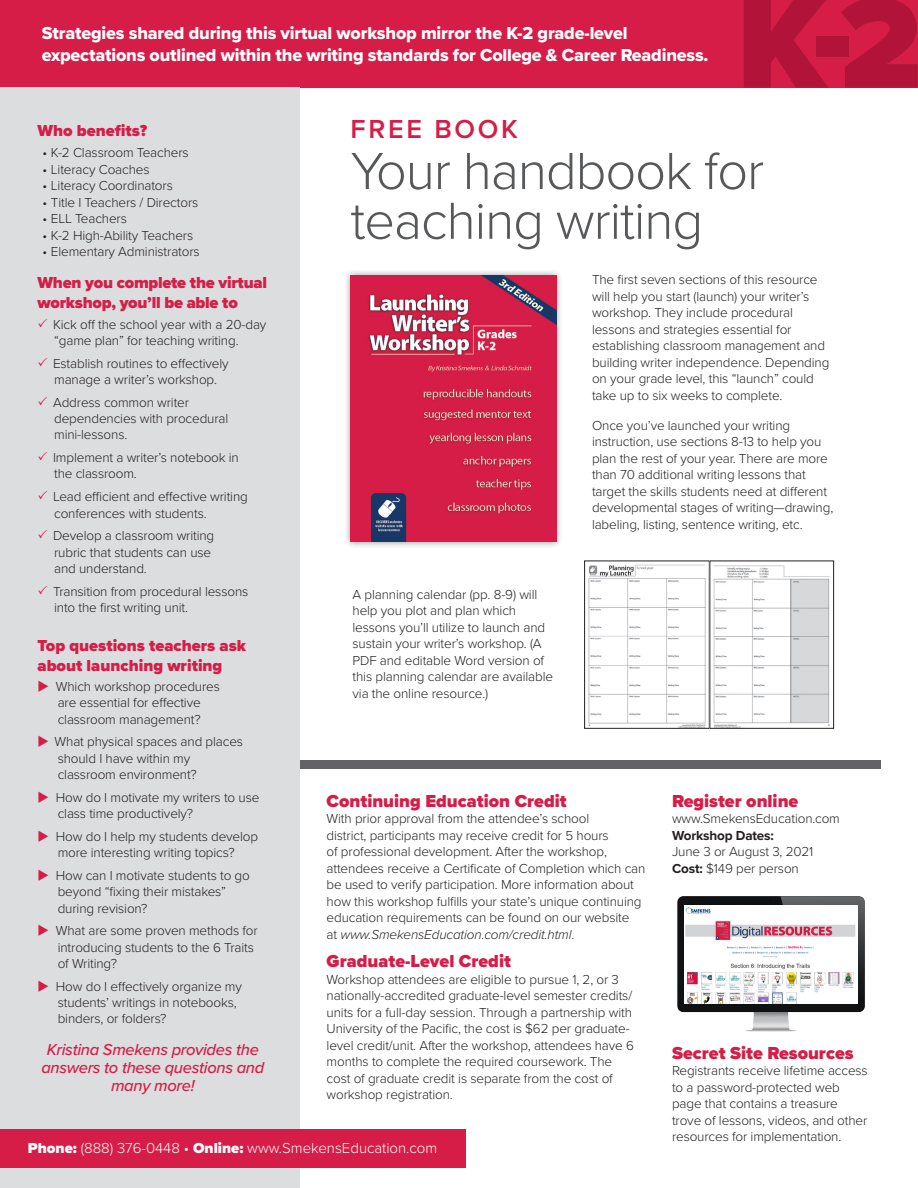
<style>
.page{position:relative;width:918px;height:1188px;background:#fff}
.page>*{position:absolute;margin:0;border:0;box-sizing:border-box;transform-origin:0 0}
.t1{font:900 133.5px "Proxima Nova";color:#b21439}
.t2{font:300 54px/49.8px "Proxima Nova";letter-spacing:-.02em;color:#57585a}
.t3{font:600 27px "Proxima Nova";letter-spacing:.1em;color:#d61d47}
.t4{font:18px/21.6px "Proxima Nova Extrabld";letter-spacing:-.01em;color:#fff}
.t5{font:900 18px "Proxima Nova";color:#d61d47}
.t6{font:900 16.5px/19.8px "Proxima Nova";color:#d61d47}
.t7{font:italic 500 16.5px/18px "Proxima Nova";letter-spacing:-.02em;color:#d61d47;text-align:center}
.t8{font:300 15px "Proxima Nova";color:#fff}
.t9{font:300 13.5px/16.5px "Proxima Nova";letter-spacing:-.01em;color:#231f20}
.s1{color:#d61d47}
.s2{font-style:italic}
.s3{font-weight:700}
.s4{font-weight:900}
</style>
<div class="page">
<div style="left:289px;top:760px;width:592px;height:9px;background:#636366"></div>
<div style="left:0;top:0;width:918px;height:87px;background:#d61d47"></div>
<img style="left:588px;top:561px;width:242px;height:167px">
<div style="left:584px;top:561px;width:125px;height:168px;border:1px solid #231f20"></div>
<div style="left:710px;top:561px;width:124px;height:168px;border:1px solid #231f20"></div>
<div style="left:344px;top:269px;width:219px;height:280px;background:#231f20;opacity:.47"></div>
<img style="left:351px;top:276px;width:205px;height:266px">
<img style="left:677px;top:896px;width:188px;height:136px">
<img style="left:685px;top:905px;width:172px;height:99px">
<div style="left:0;top:88px;width:300px;height:1100px;background:#dcdddf"></div>
<div style="left:0;top:1129px;width:465px;height:38px;background:#d61d47"></div>
<p class="t4" style="left:42px;top:22px;width:668px">Strategies shared during this virtual workshop mirror the K-2 grade-level expectations outlined within the writing standards for College &amp; Career Readiness.</p>
<p class="t1" style="left:737px;top:-56px;width:186px">K-2</p>
<p class="t3" style="left:351px;top:109px;width:169px">FREE BOOK</p>
<p class="t6" style="left:37px;top:121px;width:111px">Who benefits?</p>
<p class="t9" style="left:42px;top:144px;width:148px">• K-2 Classroom Teachers</p>
<p class="t9" style="left:42px;top:160px;width:109px">• Literacy Coaches</p>
<p class="t9" style="left:42px;top:177px;width:132px">• Literacy Coordinators</p>
<p class="t9" style="left:42px;top:193px;width:157px">• Title I Teachers / Directors</p>
<p class="t9" style="left:42px;top:210px;width:86px">• ELL Teachers</p>
<p class="t9" style="left:42px;top:226px;width:152px">• K-2 High-Ability Teachers</p>
<p class="t9" style="left:42px;top:243px;width:159px">• Elementary Administrators</p>
<p class="t6" style="left:37px;top:273px;width:231px">When you complete the virtual workshop, you’ll be able to</p>
<p class="t9" style="left:53px;top:315px;width:215px">Kick off the school year with a 20-day “game plan” for teaching writing.</p>
<p class="t9" style="left:53px;top:354px;width:177px">Establish routines to effectively manage a writer’s workshop.</p>
<p class="t9" style="left:53px;top:393px;width:177px">Address common writer dependencies with procedural mini-lessons.</p>
<p class="t9" style="left:53px;top:449px;width:187px">Implement a writer’s notebook in the classroom.</p>
<p class="t9" style="left:53px;top:488px;width:196px">Lead efficient and effective writing conferences with students.</p>
<p class="t9" style="left:53px;top:527px;width:163px">Develop a classroom writing rubric that students can use and understand.</p>
<p class="t9" style="left:53px;top:582px;width:197px">Transition from procedural lessons into the first writing unit.</p>
<p class="t6" style="left:37px;top:635px;width:210px">Top questions teachers ask about launching writing</p>
<p class="t9" style="left:37px;top:678px;width:184px;text-align:center"><span class="s1">◆</span> Which workshop procedures are essential for effective classroom management?</p>
<p class="t9" style="left:58px;top:733px;width:187px;text-indent:-20px"><span class="s1">◆</span> What physical spaces and places should I have within my classroom environment?</p>
<p class="t9" style="left:58px;top:788px;width:203px;text-indent:-20px"><span class="s1">◆</span> How do I motivate my writers to use class time productively?</p>
<p class="t9" style="left:37px;top:828px;width:222px;text-align:center"><span class="s1">◆</span> How do I help my students develop more interesting writing topics?</p>
<p class="t9" style="left:58px;top:867px;width:194px;text-indent:-20px"><span class="s1">◆</span> How can I motivate students to go beyond “fixing their mistakes” during revision?</p>
<p class="t9" style="left:58px;top:922px;width:202px;text-indent:-20px"><span class="s1">◆</span> What are some proven methods for introducing students to the 6 Traits of Writing?</p>
<p class="t9" style="left:58px;top:977px;width:186px;text-indent:-20px"><span class="s1">◆</span> How do I effectively organize my students’ writings in notebooks, binders, or folders?</p>
<p class="t7" style="left:41px;top:1040px;width:224px">Kristina Smekens provides the answers to these questions and many more!</p>
<p class="t2" style="left:351px;top:143px;width:415px">Your handbook for teaching writing</p>
<p class="t9" style="left:592px;top:271px;width:239px">The first seven sections of this resource will help you start (launch) your writer’s workshop. They include procedural lessons and strategies essential for establishing classroom management and building writer independence. Depending on your grade level, this “launch” could take up to six weeks to complete.</p>
<p class="t9" style="left:592px;top:416px;width:243px">Once you’ve launched your writing instruction, use sections 8-13 to help you plan the rest of your year. There are more than 70 additional writing lessons that target the skills students need at different developmental stages of writing—drawing, labeling, listing, sentence writing, etc.</p>
<p class="t9" style="left:353px;top:585px;width:202px">A planning calendar (pp. 8-9) will help you plot and plan which lessons you’ll utilize to launch and sustain your writer’s workshop. (A<br>PDF and editable Word version of this planning calendar are available via the online resource.)</p>
<p class="t5" style="left:327px;top:787px;width:242px">Continuing Education Credit</p>
<p class="t9" style="left:327px;top:810px;width:320px">With prior approval from the attendee’s school<br>district, participants may receive credit for 5 hours<br>of professional development. After the workshop, attendees receive a Certificate of Completion which can be used to verify participation. More information about how this workshop fulfills your state’s unique continuing education requirements can be found on our website<br>at <span class="s2">www.SmekensEducation.com/credit.html</span>.</p>
<p class="t5" style="left:327px;top:948px;width:186px">Graduate-Level Credit</p>
<p class="t9" style="left:327px;top:970px;width:309px">Workshop attendees are eligible to pursue 1, 2, or 3 nationally-accredited graduate-level semester credits/ units for a full-day session. Through a partnership with University of the Pacific, the cost is $62 per graduate&shy;level credit/unit. After the workshop, attendees have 6 months to complete the required coursework. The cost of graduate credit is separate from the cost of workshop registration.</p>
<p class="t5" style="left:672px;top:787px;width:128px">Register online</p>
<p class="t9" style="left:672px;top:810px;width:169px">www.SmekensEducation.com</p>
<p class="t9" style="left:672px;top:826px;width:143px"><span class="s3">Workshop Dates:<br></span>June 3 or August 3, 2021</p>
<p class="t9" style="left:672px;top:859px;width:128px"><span class="s3">Cost:</span> $149 per person</p>
<p class="t5" style="left:672px;top:1039px;width:183px">Secret Site Resources</p>
<p class="t9" style="left:672px;top:1062px;width:197px">Registrants receive lifetime access to a password-protected web page that contains a treasure trove of lessons, videos, and other resources for implementation.</p>
<p class="t8" style="left:28px;top:1137px;width:411px"><span class="s4">Phone:</span> (888) 376-0448 • <span class="s4">Online:</span> www.SmekensEducation.com</p>
</div>
